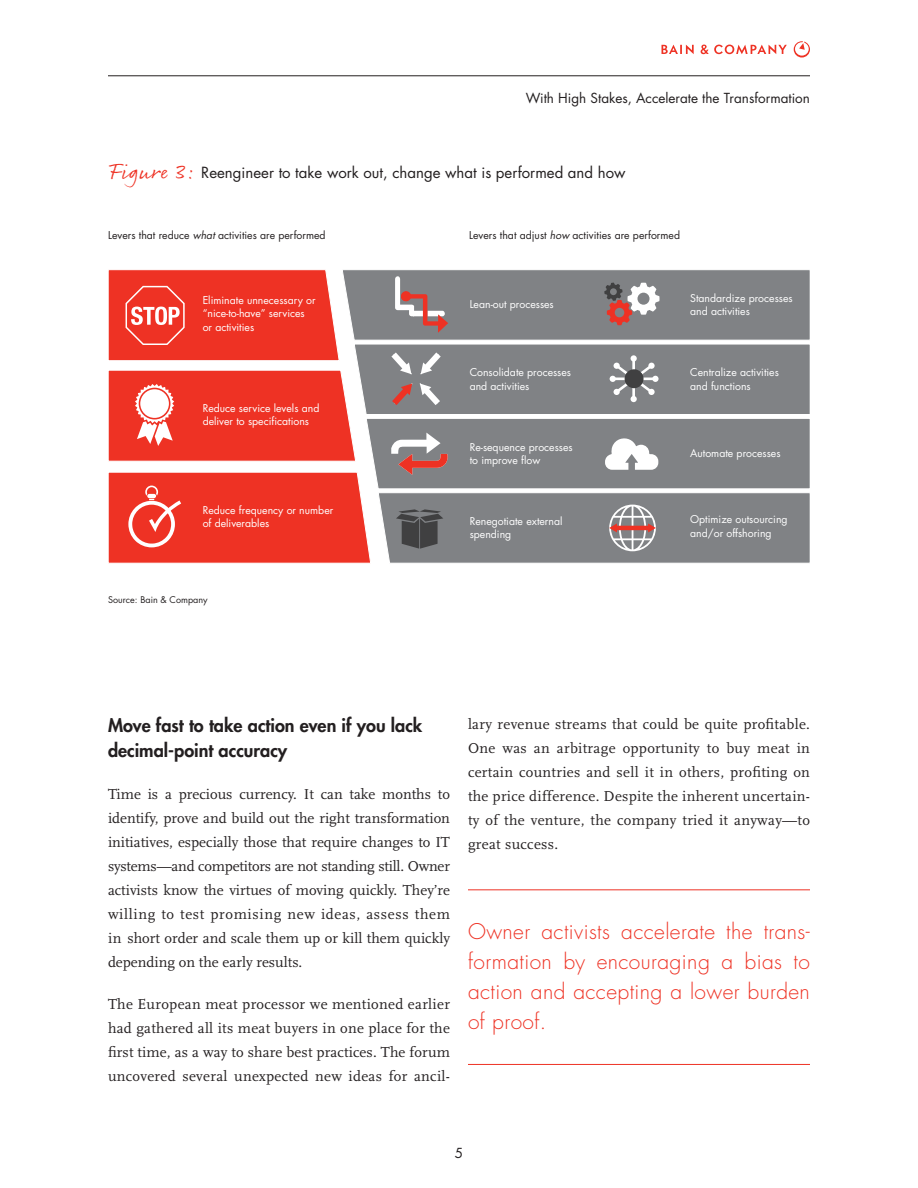
<style>
.page{position:relative;width:918px;height:1188px;background:#fff}
.page>*{position:absolute;margin:0;border:0;box-sizing:border-box;transform-origin:0 0}
.t1{font:300 21px/30px "Futura";letter-spacing:.02em;color:#ee3224;text-align:justify}
.t2{font:800 18px/25.5px "Futura";color:#231f20}
.t3{font:15px/24px "Scala";letter-spacing:.02em;color:#231f20;text-align:justify}
.t4{font:15px "Futura";color:#231f20}
.t5{font:13.5px "Futura";color:#231f20}
.t6{font:10.5px/13.5px "Futura";color:#fff}
.t7{font:10.5px "Futura";color:#231f20}
.t8{font:9px "Futura";color:#231f20}
.s1{font-family:"Rollerscript Rough";font-size:22.5px;color:#ee3224}
.s2{font-style:italic}
</style>
<div class="page">
<hr style="left:108px;top:76px;width:702px;height:1px;background:#231f20">
<svg style="left:662px;top:45px;width:32px;height:9px"></svg>
<svg style="left:701px;top:45px;width:86px;height:9px"></svg>
<svg style="left:794px;top:41px;width:16px;height:17px"></svg>
<hr style="left:468px;top:890px;width:342px;height:1px;background:#ee3224">
<hr style="left:468px;top:1064px;width:342px;height:1px;background:#ee3224">
<svg style="left:108px;top:269px;width:702px;height:295px;background:#b17876"></svg>
<div style="left:610px;top:288px;width:7px;height:7px;background:#808285;border-radius:50%"></div>
<p class="t5" style="left:526px;top:92px;width:286px">With High Stakes, Accelerate the Transformation</p>
<p class="t4" style="left:108px;top:166px;width:519px"><span class="s1">Figure 3:</span> Reengineer to take work out, change what is performed and how</p>
<p class="t7" style="left:108px;top:230px;width:219px">Levers that reduce <span class="s2">what</span> activities are performed</p>
<p class="t7" style="left:469px;top:230px;width:212px">Levers that adjust <span class="s2">how</span> activities are performed</p>
<p class="t6" style="left:203px;top:294px;width:114px">Eliminate unnecessary or “nice-to-have” services or activities</p>
<p class="t6" style="left:203px;top:402px;width:118px">Reduce service levels and deliver to specifications</p>
<p class="t6" style="left:470px;top:298px;width:86px">Lean-out processes</p>
<p class="t6" style="left:470px;top:366px;width:103px">Consolidate processes and activities</p>
<p class="t6" style="left:470px;top:441px;width:105px">Re-sequence processes to improve flow</p>
<p class="t6" style="left:690px;top:292px;width:104px">Standardize processes and activities</p>
<p class="t6" style="left:690px;top:366px;width:90px">Centralize activities and functions</p>
<p class="t6" style="left:690px;top:447px;width:92px">Automate processes</p>
<p class="t6" style="left:203px;top:504px;width:132px">Reduce frequency or number of deliverables</p>
<p class="t8" style="left:108px;top:596px;width:101px">Source: Bain &amp; Company</p>
<p class="t6" style="left:470px;top:515px;width:94px">Renegotiate external spending</p>
<p class="t6" style="left:690px;top:514px;width:99px">Optimize outsourcing and/or offshoring</p>
<p class="t2" style="left:108px;top:714px;width:316px">Move fast to take action even if you lack decimal-point accuracy</p>
<p class="t3" style="left:108px;top:783px;width:344px">Time is a precious currency. It can take months to identify, prove and build out the right transformation initiatives, especially those that require changes to IT systems—and competitors are not standing still. Owner activists know the virtues of moving quickly. They’re willing to test promising new ideas, assess them in short order and scale them up or kill them quickly depending on the early results.</p>
<p class="t3" style="left:108px;top:993px;width:344px">The European meat processor we mentioned earlier had gathered all its meat buyers in one place for the first time, as a way to share best practices. The forum uncovered several unexpected new ideas for ancil-</p>
<p class="t3" style="left:468px;top:712px;width:344px">lary revenue streams that could be quite profitable.<br>One was an arbitrage opportunity to buy meat in certain countries and sell it in others, profiting on the price difference. Despite the inherent uncertain&shy;ty of the venture, the company tried it anyway—to great success.</p>
<h1 class="t1" style="left:468px;top:918px;width:343px">Owner activists accelerate the trans&shy;formation by encouraging a bias to action and accepting a lower burden of proof.</h1>
<p class="t5" style="left:455px;top:1147px;width:10px">5</p>
</div>
